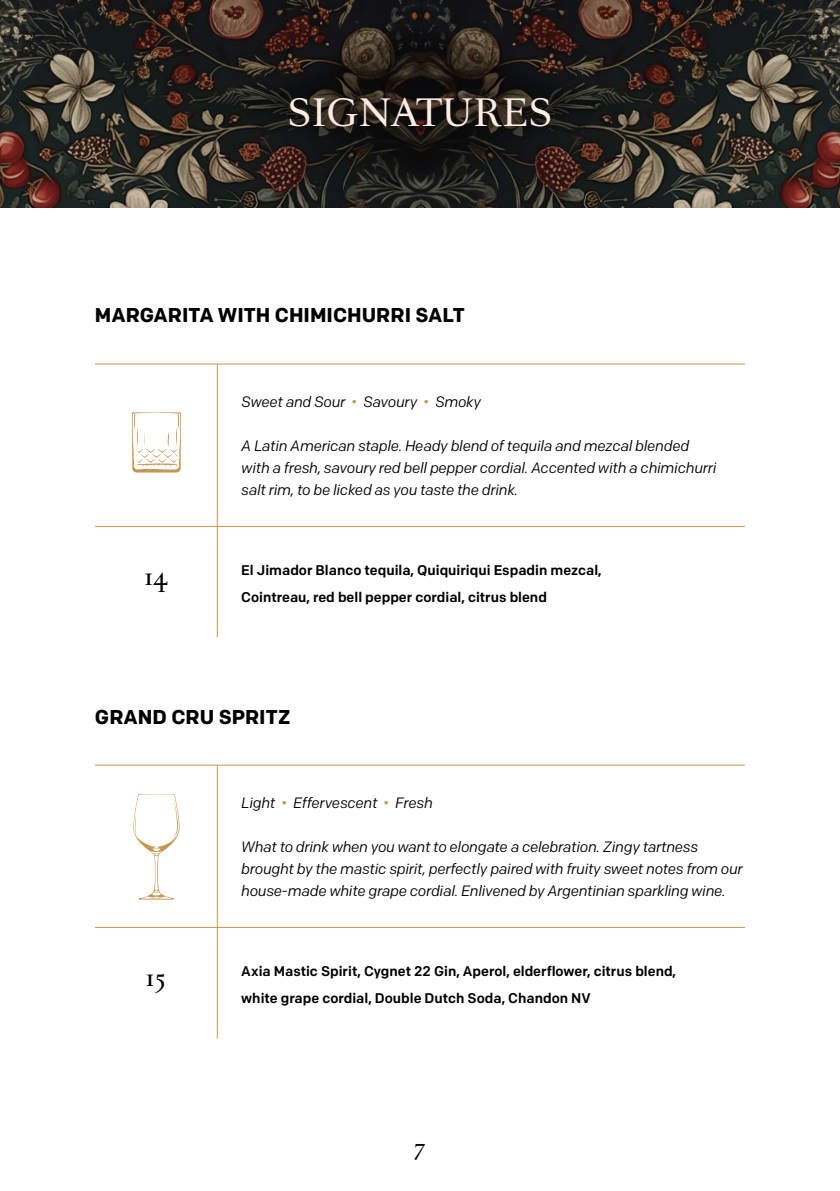
<style>
.page{position:relative;width:840px;height:1191px;background:#fff}
.page>*{position:absolute;margin:0;border:0;box-sizing:border-box;transform-origin:0 0}
.t1{font:35.8px "Romain BP Text";color:#fdece5}
.t2{font:24px "Romain BP Text";color:#000}
.t3{font:700 20px "Colfax";color:#000}
.t4{font:20px "Romain BP Text";color:#000}
.t5{font:italic 15px/22px "Colfax";letter-spacing:-.02em;color:#000}
.t6{font:500 14px/26.6px "Colfax";color:#000}
.s1{color:#c79652}
</style>
<div class="page">
<img style="left:0;top:0;width:839px;height:207px">
<div style="left:190px;top:97px;width:462px;height:108px;background:#000;opacity:.46"></div>
<div style="left:187px;top:0;width:463px;height:108px;background:#000;opacity:.32"></div>
<hr style="left:217px;top:364px;width:1px;height:273px;background:#c79652">
<hr style="left:95px;top:364px;width:649px;height:1px;background:#c79652">
<hr style="left:95px;top:526px;width:649px;height:1px;background:#c79652">
<hr style="left:217px;top:765px;width:1px;height:273px;background:#c79652">
<hr style="left:95px;top:764px;width:649px;height:1px;background:#c79652">
<hr style="left:95px;top:927px;width:649px;height:1px;background:#c79652">
<svg style="left:133px;top:794px;width:46px;height:105px"></svg>
<svg style="left:132px;top:412px;width:49px;height:60px"></svg>
<h1 class="t1" style="left:287px;top:81px;width:266px">SIGNATURES</h1>
<h3 class="t3" style="left:95px;top:303px;width:371px">MARGARITA WITH CHIMICHURRI SALT</h3>
<p class="t5" style="left:241px;top:390px;width:241px">Sweet and Sour <span class="s1">•</span> Savoury <span class="s1">•</span> Smoky</p>
<p class="t5" style="left:241px;top:434px;width:476px">A Latin American staple. Heady blend of tequila and mezcal blended with a fresh, savoury red bell pepper cordial. Accented with a chimichurri salt rim, to be licked as you taste the drink.</p>
<h2 class="t2" style="left:144px;top:555px;width:25px">14</h2>
<p class="t6" style="left:241px;top:556px;width:362px">El Jimador Blanco tequila, Quiquiriqui Espadin mezcal,<br>Cointreau, red bell pepper cordial, citrus blend</p>
<h3 class="t3" style="left:95px;top:704px;width:197px">GRAND CRU SPRITZ</h3>
<p class="t5" style="left:241px;top:792px;width:193px">Light <span class="s1">•</span> Effervescent <span class="s1">•</span> Fresh</p>
<p class="t5" style="left:241px;top:836px;width:503px">What to drink when you want to elongate a celebration. Zingy tartness brought by the mastic spirit, perfectly paired with fruity sweet notes from our house-made white grape cordial. Enlivened by Argentinian sparkling wine.</p>
<h2 class="t2" style="left:145px;top:956px;width:23px">15</h2>
<p class="t6" style="left:241px;top:957px;width:436px">Axia Mastic Spirit, Cygnet 22 Gin, Aperol, elderflower, citrus blend, white grape cordial, Double Dutch Soda, Chandon NV</p>
<h3 class="t4" style="left:414px;top:1132px;width:12px">7</h3>
</div>
